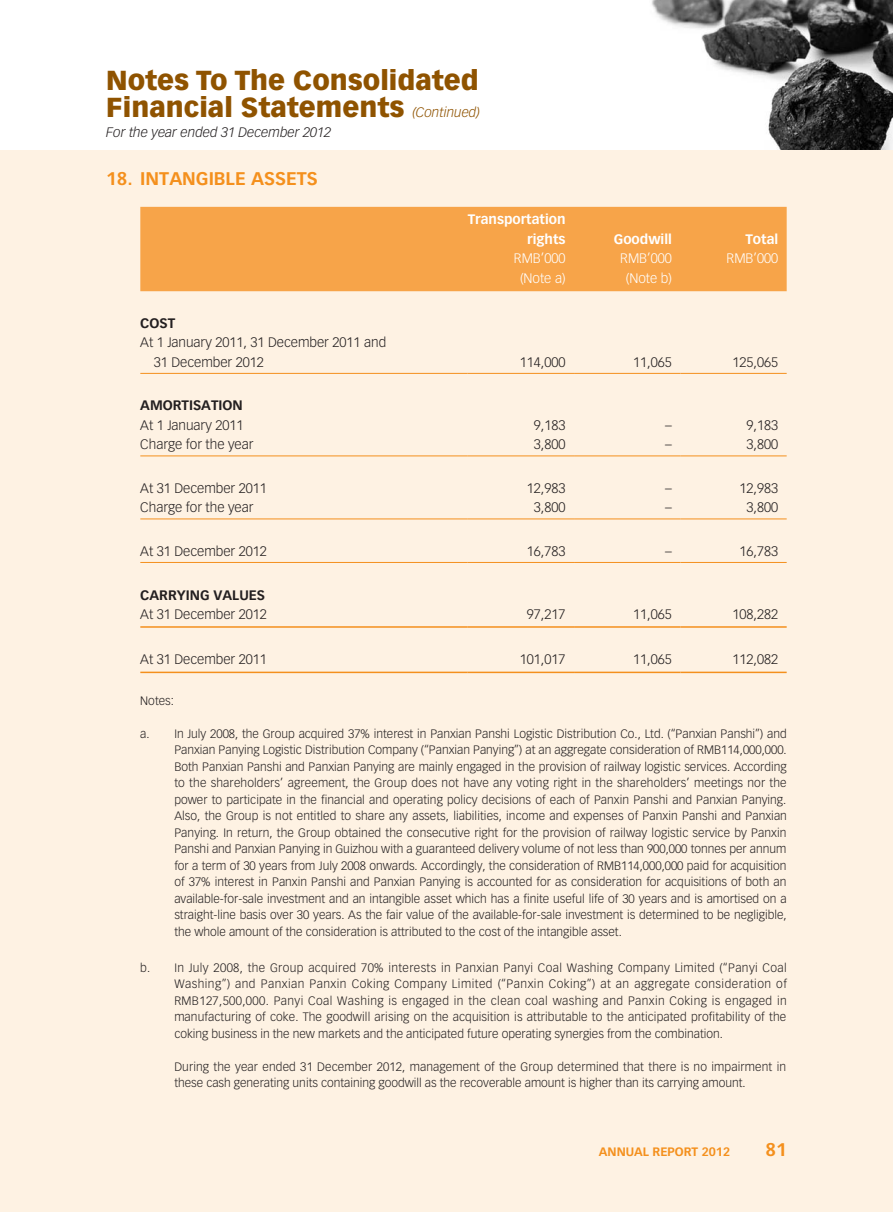
<style>
.page{position:relative;width:893px;height:1212px;background:#fff}
.page>*{position:absolute;margin:0;border:0;box-sizing:border-box;transform-origin:0 0}
.t1{font:900 27px/27px "Vectora LT Std";color:#8f5300}
.t2{font:700 18px "Vectora LT Std";color:#f4901d}
.t3{font:300 13.5px/19.5px "Vectora LT Std";color:#231f20}
.t4{font:300 13.5px "Vectora LT Std";color:#fff}
.t5{font:700 13.5px/19.5px "Vectora LT Std";color:#fff;text-align:right}
.t6{font:700 13.5px "Vectora LT Std";color:#231f20}
.t7{font:italic 300 13.5px "Vectora LT Std";color:#231f20}
.t8{font:300 12px/16.5px "Vectora LT Std";color:#231f20;text-align:justify}
.t9{font:700 12px "Vectora LT Std";color:#f4901d}
.s1{font-weight:300;font-style:italic;font-size:13.5px}
</style>
<div class="page">
<img style="left:598px;top:0;width:295px;height:151px">
<div style="left:0;top:151px;width:893px;height:1061px;background:#fef2e3"></div>
<div style="left:140px;top:207px;width:647px;height:84px;background:#f7a449"></div>
<hr style="left:140px;top:373px;width:328px;height:1px;background:#f4901d">
<hr style="left:468px;top:373px;width:106px;height:1px;background:#f4901d">
<hr style="left:574px;top:373px;width:106px;height:1px;background:#f4901d">
<hr style="left:680px;top:373px;width:107px;height:1px;background:#f4901d">
<hr style="left:140px;top:455px;width:328px;height:1px;background:#f4901d">
<hr style="left:468px;top:455px;width:106px;height:1px;background:#f4901d">
<hr style="left:574px;top:455px;width:106px;height:1px;background:#f4901d">
<hr style="left:680px;top:455px;width:107px;height:1px;background:#f4901d">
<hr style="left:140px;top:518px;width:328px;height:1px;background:#f4901d">
<hr style="left:468px;top:518px;width:106px;height:1px;background:#f4901d">
<hr style="left:574px;top:518px;width:106px;height:1px;background:#f4901d">
<hr style="left:680px;top:518px;width:107px;height:1px;background:#f4901d">
<hr style="left:140px;top:562px;width:328px;height:1px;background:#f4901d">
<hr style="left:468px;top:562px;width:106px;height:1px;background:#f4901d">
<hr style="left:574px;top:562px;width:106px;height:1px;background:#f4901d">
<hr style="left:680px;top:562px;width:107px;height:1px;background:#f4901d">
<hr style="left:140px;top:626px;width:328px;height:2px;background:#f4901d">
<hr style="left:468px;top:626px;width:106px;height:2px;background:#f4901d">
<hr style="left:574px;top:626px;width:106px;height:2px;background:#f4901d">
<hr style="left:680px;top:626px;width:107px;height:2px;background:#f4901d">
<hr style="left:140px;top:672px;width:328px;height:1px;background:#f4901d">
<hr style="left:468px;top:672px;width:106px;height:1px;background:#f4901d">
<hr style="left:574px;top:672px;width:106px;height:1px;background:#f4901d">
<hr style="left:680px;top:672px;width:107px;height:1px;background:#f4901d">
<h1 class="t1" style="left:106px;top:67px;width:375px">Notes To The Consolidated<br>Financial Statements <span class="s1">(Continued)</span></h1>
<p class="t7" style="left:106px;top:124px;width:226px">For the year ended 31 December 2012</p>
<h2 class="t2" style="left:106px;top:168px;width:213px">18. INTANGIBLE ASSETS</h2>
<p class="t6" style="left:140px;top:315px;width:36px">COST</p>
<p class="t3" style="left:154px;top:333px;width:234px;text-indent:-13px">At 1 January 2011, 31 December 2011 and<br>31 December 2012</p>
<p class="t5" style="left:468px;top:209px;width:99px">Transportation rights</p>
<p class="t5" style="left:614px;top:229px;width:60px">Goodwill</p>
<p class="t5" style="left:745px;top:229px;width:34px">Total</p>
<p class="t4" style="left:514px;top:250px;width:53px">RMB’000</p>
<p class="t4" style="left:620px;top:250px;width:53px">RMB’000</p>
<p class="t4" style="left:727px;top:250px;width:53px">RMB’000</p>
<p class="t4" style="left:520px;top:270px;width:47px">(Note a)</p>
<p class="t4" style="left:626px;top:270px;width:48px">(Note b)</p>
<p class="t3" style="left:520px;top:353px;width:47px">114,000</p>
<p class="t3" style="left:633px;top:353px;width:40px">11,065</p>
<p class="t3" style="left:732px;top:353px;width:47px">125,065</p>
<p class="t6" style="left:140px;top:397px;width:102px">AMORTISATION</p>
<p class="t3" style="left:140px;top:416px;width:105px">At 1 January 2011</p>
<p class="t3" style="left:534px;top:416px;width:33px">9,183</p>
<p class="t3" style="left:665px;top:416px;width:8px">–</p>
<p class="t3" style="left:747px;top:416px;width:33px">9,183</p>
<p class="t3" style="left:140px;top:435px;width:115px">Charge for the year</p>
<p class="t3" style="left:534px;top:435px;width:33px">3,800</p>
<p class="t3" style="left:665px;top:435px;width:8px">–</p>
<p class="t3" style="left:747px;top:435px;width:33px">3,800</p>
<p class="t3" style="left:140px;top:479px;width:128px">At 31 December 2011</p>
<p class="t3" style="left:527px;top:479px;width:40px">12,983</p>
<p class="t3" style="left:665px;top:479px;width:8px">–</p>
<p class="t3" style="left:739px;top:479px;width:40px">12,983</p>
<p class="t3" style="left:140px;top:498px;width:115px">Charge for the year</p>
<p class="t3" style="left:534px;top:498px;width:33px">3,800</p>
<p class="t3" style="left:665px;top:498px;width:8px">–</p>
<p class="t3" style="left:747px;top:498px;width:33px">3,800</p>
<p class="t3" style="left:140px;top:542px;width:128px">At 31 December 2012</p>
<p class="t3" style="left:527px;top:542px;width:40px">16,783</p>
<p class="t3" style="left:665px;top:542px;width:8px">–</p>
<p class="t3" style="left:739px;top:542px;width:40px">16,783</p>
<p class="t6" style="left:140px;top:586px;width:126px">CARRYING VALUES</p>
<p class="t3" style="left:140px;top:605px;width:128px">At 31 December 2012</p>
<p class="t3" style="left:527px;top:605px;width:40px">97,217</p>
<p class="t3" style="left:633px;top:605px;width:40px">11,065</p>
<p class="t3" style="left:732px;top:605px;width:47px">108,282</p>
<p class="t3" style="left:140px;top:650px;width:128px">At 31 December 2011</p>
<p class="t3" style="left:520px;top:650px;width:47px">101,017</p>
<p class="t3" style="left:633px;top:650px;width:40px">11,065</p>
<p class="t3" style="left:732px;top:650px;width:47px">112,082</p>
<p class="t8" style="left:140px;top:692px;width:35px">Notes:</p>
<p class="t8" style="left:174px;top:725px;width:614px;text-indent:-34px">a. In July 2008, the Group acquired 37% interest in Panxian Panshi Logistic Distribution Co., Ltd. (“Panxian Panshi”) and Panxian Panying Logistic Distribution Company (“Panxian Panying”) at an aggregate consideration of RMB114,000,000.<br>Both Panxian Panshi and Panxian Panying are mainly engaged in the provision of railway logistic services. According to the shareholders’ agreement, the Group does not have any voting right in the shareholders’ meetings nor the power to participate in the financial and operating policy decisions of each of Panxin Panshi and Panxian Panying.<br>Also, the Group is not entitled to share any assets, liabilities, income and expenses of Panxin Panshi and Panxian Panying. In return, the Group obtained the consecutive right for the provision of railway logistic service by Panxin Panshi and Panxian Panying in Guizhou with a guaranteed delivery volume of not less than 900,000 tonnes per annum for a term of 30 years from July 2008 onwards. Accordingly, the consideration of RMB114,000,000 paid for acquisition of 37% interest in Panxin Panshi and Panxian Panying is accounted for as consideration for acquisitions of both an available-for-sale investment and an intangible asset which has a finite useful life of 30 years and is amortised on a straight-line basis over 30 years. As the fair value of the available-for-sale investment is determined to be negligible, the whole amount of the consideration is attributed to the cost of the intangible asset.</p>
<p class="t8" style="left:174px;top:959px;width:614px;text-indent:-34px">b. In July 2008, the Group acquired 70% interests in Panxian Panyi Coal Washing Company Limited (“Panyi Coal Washing”) and Panxian Panxin Coking Company Limited (“Panxin Coking”) at an aggregate consideration of RMB127,500,000. Panyi Coal Washing is engaged in the clean coal washing and Panxin Coking is engaged in manufacturing of coke. The goodwill arising on the acquisition is attributable to the anticipated profitability of the coking business in the new markets and the anticipated future operating synergies from the combination.</p>
<p class="t8" style="left:174px;top:1058px;width:613px">During the year ended 31 December 2012, management of the Group determined that there is no impairment in these cash generating units containing goodwill as the recoverable amount is higher than its carrying amount.</p>
<p class="t9" style="left:599px;top:1145px;width:18px">ANNU</p>
<p class="t9" style="left:634px;top:1145px;width:97px">AL REPORT 2012</p>
<h2 class="t2" style="left:765px;top:1139px;width:23px">81</h2>
</div>
